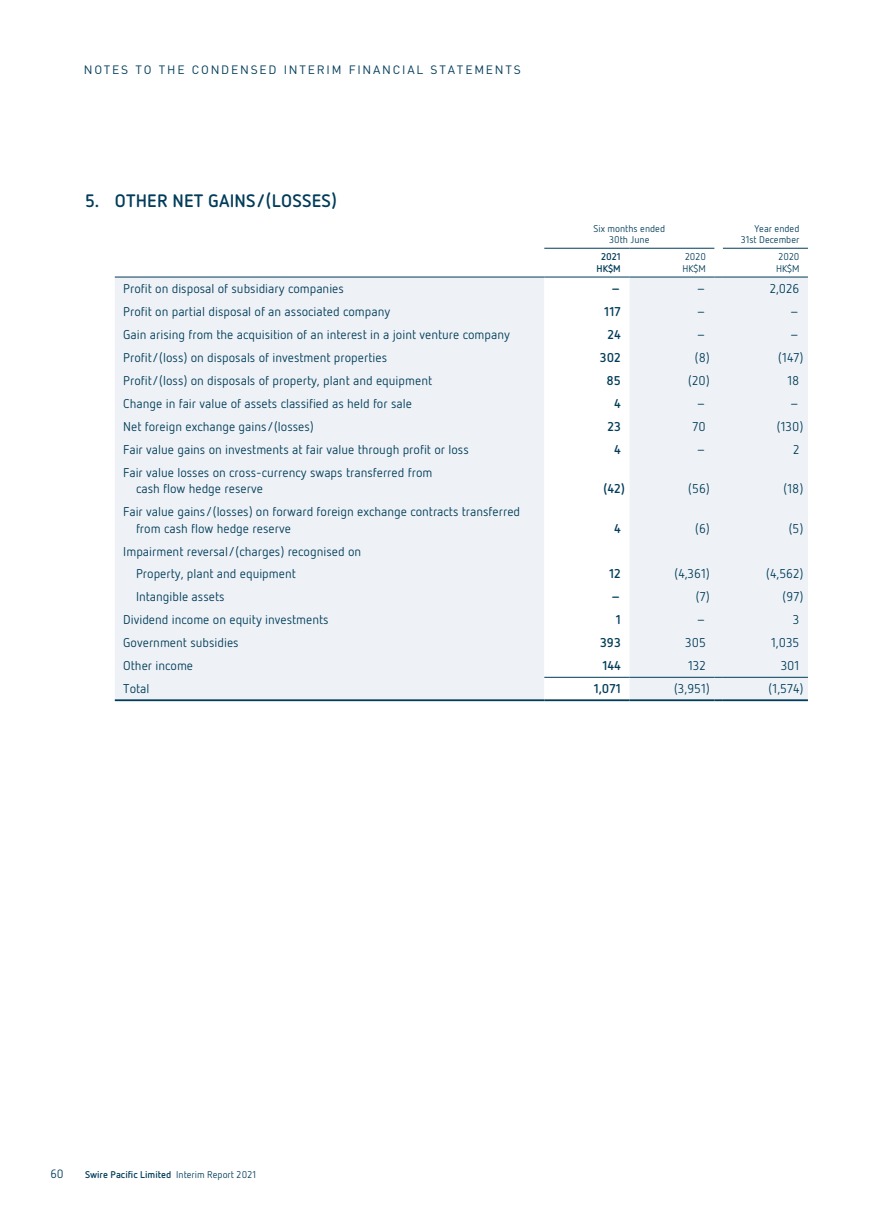
<style>
.page{position:relative;width:893px;height:1212px;background:#fff}
.page>*{position:absolute;margin:0;border:0;box-sizing:border-box;transform-origin:0 0}
.E_Heading_2015{font:700 18px "Netto OT";letter-spacing:.01em;color:#003c59}
.E_table_text_2015{font:12.75px/16.5px "Netto OT";color:#003c59}
.E_table_text_2015-2{font:700 12.75px "Netto OT";color:#003c59}
.t1{font:12px "DIN";letter-spacing:.15em;color:#003c59}
.t2{font:12px "Netto OT";color:#003c59}
.E_table_small_text_2{font:9.75px "Netto OT";color:#003c59}
.E_table_small_text_2-2{font:700 9.75px "Netto OT";color:#003c59}
.s1{font-weight:400}
</style>
<div class="page">
<div style="left:115px;top:278px;width:693px;height:421px;background:#eef2f6"></div>
<svg style="left:544px;top:278px;width:85px;height:421px"></svg>
<hr style="left:115px;top:699px;width:429px;height:2px;background:#003c59">
<hr style="left:544px;top:699px;width:85px;height:2px;background:#003c59">
<hr style="left:629px;top:699px;width:85px;height:2px;background:#003c59">
<svg style="left:714px;top:699px;width:9px;height:2px"></svg>
<hr style="left:723px;top:699px;width:85px;height:2px;background:#003c59">
<hr style="left:115px;top:277px;width:429px;height:1px;background:#003c59">
<hr style="left:544px;top:277px;width:85px;height:1px;background:#003c59">
<hr style="left:629px;top:277px;width:85px;height:1px;background:#003c59">
<hr style="left:723px;top:277px;width:85px;height:1px;background:#003c59">
<hr style="left:544px;top:248px;width:85px;height:1px;background:#003c59">
<hr style="left:629px;top:248px;width:85px;height:1px;background:#003c59">
<hr style="left:723px;top:248px;width:85px;height:1px;background:#003c59">
<hr style="left:544px;top:677px;width:85px;height:1px;background:#003c59">
<hr style="left:629px;top:677px;width:85px;height:1px;background:#003c59">
<hr style="left:723px;top:677px;width:85px;height:1px;background:#003c59">
<p class="t1" style="left:84px;top:62px;width:439px">NOTES TO THE CONDENSED INTERIM FINANCIAL STATEMENTS</p>
<p class="E_Heading_2015" style="left:85px;top:189px;width:253px">5. OTHER NET GAINS/(LOSSES)</p>
<p class="E_table_small_text_2" style="left:594px;top:222px;width:73px">Six months ended</p>
<p class="E_table_small_text_2" style="left:609px;top:233px;width:42px">30th June</p>
<p class="E_table_small_text_2-2" style="left:601px;top:251px;width:21px">2021</p>
<p class="E_table_small_text_2-2" style="left:597px;top:262px;width:26px">HK$M</p>
<p class="E_table_small_text_2" style="left:685px;top:251px;width:22px">2020</p>
<p class="E_table_small_text_2" style="left:682px;top:262px;width:25px">HK$M</p>
<p class="E_table_small_text_2" style="left:754px;top:222px;width:47px">Year ended</p>
<p class="E_table_small_text_2" style="left:741px;top:233px;width:60px">31st December</p>
<p class="E_table_small_text_2" style="left:778px;top:251px;width:22px">2020</p>
<p class="E_table_small_text_2" style="left:776px;top:262px;width:25px">HK$M</p>
<p class="E_table_text_2015" style="left:123px;top:280px;width:222px">Profit on disposal of subsidiary companies</p>
<p class="E_table_text_2015-2" style="left:611px;top:280px;width:11px">–</p>
<p class="E_table_text_2015" style="left:696px;top:280px;width:11px">–</p>
<p class="E_table_text_2015" style="left:770px;top:280px;width:31px">2,026</p>
<p class="E_table_text_2015" style="left:123px;top:303px;width:268px">Profit on partial disposal of an associated company</p>
<p class="E_table_text_2015-2" style="left:604px;top:303px;width:18px">117</p>
<p class="E_table_text_2015" style="left:696px;top:303px;width:11px">–</p>
<p class="E_table_text_2015" style="left:790px;top:303px;width:11px">–</p>
<p class="E_table_text_2015" style="left:123px;top:326px;width:388px">Gain arising from the acquisition of an interest in a joint venture company</p>
<p class="E_table_text_2015-2" style="left:607px;top:326px;width:15px">24</p>
<p class="E_table_text_2015" style="left:696px;top:326px;width:11px">–</p>
<p class="E_table_text_2015" style="left:790px;top:326px;width:11px">–</p>
<p class="E_table_text_2015" style="left:123px;top:349px;width:265px">Profit/(loss) on disposals of investment properties</p>
<p class="E_table_text_2015-2" style="left:600px;top:349px;width:22px">302</p>
<p class="E_table_text_2015" style="left:695px;top:349px;width:17px">(8)</p>
<p class="E_table_text_2015" style="left:778px;top:349px;width:27px">(147)</p>
<p class="E_table_text_2015" style="left:123px;top:372px;width:310px">Profit/(loss) on disposals of property, plant and equipment</p>
<p class="E_table_text_2015-2" style="left:606px;top:372px;width:16px">85</p>
<p class="E_table_text_2015" style="left:688px;top:372px;width:23px">(20)</p>
<p class="E_table_text_2015" style="left:787px;top:372px;width:14px">18</p>
<p class="E_table_text_2015" style="left:123px;top:395px;width:290px">Change in fair value of assets classified as held for sale</p>
<p class="E_table_text_2015-2" style="left:614px;top:395px;width:8px">4</p>
<p class="E_table_text_2015" style="left:696px;top:395px;width:11px">–</p>
<p class="E_table_text_2015" style="left:790px;top:395px;width:11px">–</p>
<p class="E_table_text_2015" style="left:123px;top:418px;width:192px">Net foreign exchange gains/(losses)</p>
<p class="E_table_text_2015-2" style="left:607px;top:418px;width:15px">23</p>
<p class="E_table_text_2015" style="left:693px;top:418px;width:15px">70</p>
<p class="E_table_text_2015" style="left:777px;top:418px;width:28px">(130)</p>
<p class="E_table_text_2015" style="left:123px;top:441px;width:347px">Fair value gains on investments at fair value through profit or loss</p>
<p class="E_table_text_2015-2" style="left:614px;top:441px;width:8px">4</p>
<p class="E_table_text_2015" style="left:696px;top:441px;width:11px">–</p>
<p class="E_table_text_2015" style="left:793px;top:441px;width:8px">2</p>
<p class="E_table_text_2015" style="left:136px;top:464px;width:298px;text-indent:-13px">Fair value losses on cross-currency swaps transferred from cash flow hedge reserve</p>
<p class="E_table_text_2015-2" style="left:603px;top:481px;width:23px">(42)</p>
<p class="E_table_text_2015" style="left:688px;top:480px;width:23px">(56)</p>
<p class="E_table_text_2015" style="left:783px;top:480px;width:21px">(18)</p>
<p class="E_table_text_2015" style="left:136px;top:503px;width:386px;text-indent:-13px">Fair value gains/(losses) on forward foreign exchange contracts transferred from cash flow hedge reserve</p>
<p class="E_table_text_2015-2" style="left:614px;top:520px;width:8px">4</p>
<p class="E_table_text_2015" style="left:695px;top:520px;width:16px">(6)</p>
<p class="E_table_text_2015" style="left:789px;top:520px;width:16px">(5)</p>
<p class="E_table_text_2015" style="left:123px;top:542px;width:239px">Impairment reversal/(charges) recognised on</p>
<p class="E_table_text_2015" style="left:136px;top:565px;width:161px">Property, plant and equipment</p>
<p class="E_table_text_2015-2" style="left:609px;top:566px;width:13px">12</p>
<p class="E_table_text_2015" style="left:674px;top:565px;width:37px">(4,361)</p>
<p class="E_table_text_2015" style="left:766px;top:565px;width:39px">(4,562)</p>
<p class="E_table_text_2015" style="left:136px;top:588px;width:90px">Intangible assets</p>
<p class="E_table_text_2015-2" style="left:611px;top:589px;width:11px">–</p>
<p class="E_table_text_2015" style="left:696px;top:588px;width:15px">(7)</p>
<p class="E_table_text_2015" style="left:783px;top:588px;width:22px">(97)</p>
<p class="E_table_text_2015" style="left:123px;top:611px;width:207px">Dividend income on equity investments</p>
<p class="E_table_text_2015-2" style="left:616px;top:612px;width:7px">1</p>
<p class="E_table_text_2015" style="left:696px;top:611px;width:11px">–</p>
<p class="E_table_text_2015" style="left:793px;top:611px;width:8px">3</p>
<p class="E_table_text_2015" style="left:123px;top:634px;width:117px">Government subsidies</p>
<p class="E_table_text_2015-2" style="left:600px;top:635px;width:22px">393</p>
<p class="E_table_text_2015" style="left:685px;top:634px;width:22px">305</p>
<p class="E_table_text_2015" style="left:771px;top:634px;width:30px">1,035</p>
<p class="E_table_text_2015" style="left:123px;top:657px;width:71px">Other income</p>
<p class="E_table_text_2015-2" style="left:602px;top:658px;width:20px">144</p>
<p class="E_table_text_2015" style="left:688px;top:657px;width:19px">132</p>
<p class="E_table_text_2015" style="left:781px;top:657px;width:20px">301</p>
<p class="E_table_text_2015" style="left:123px;top:680px;width:28px">Total</p>
<p class="E_table_text_2015-2" style="left:594px;top:681px;width:29px">1,071</p>
<p class="E_table_text_2015" style="left:674px;top:680px;width:37px">(3,951)</p>
<p class="E_table_text_2015" style="left:769px;top:680px;width:36px">(1,574)</p>
<p class="t2" style="left:51px;top:1166px;width:15px">60</p>
<p class="E_table_small_text_2-2" style="left:85px;top:1168px;width:173px">Swire Pacific Limited <span class="s1">Interim Report 2021</span></p>
</div>
